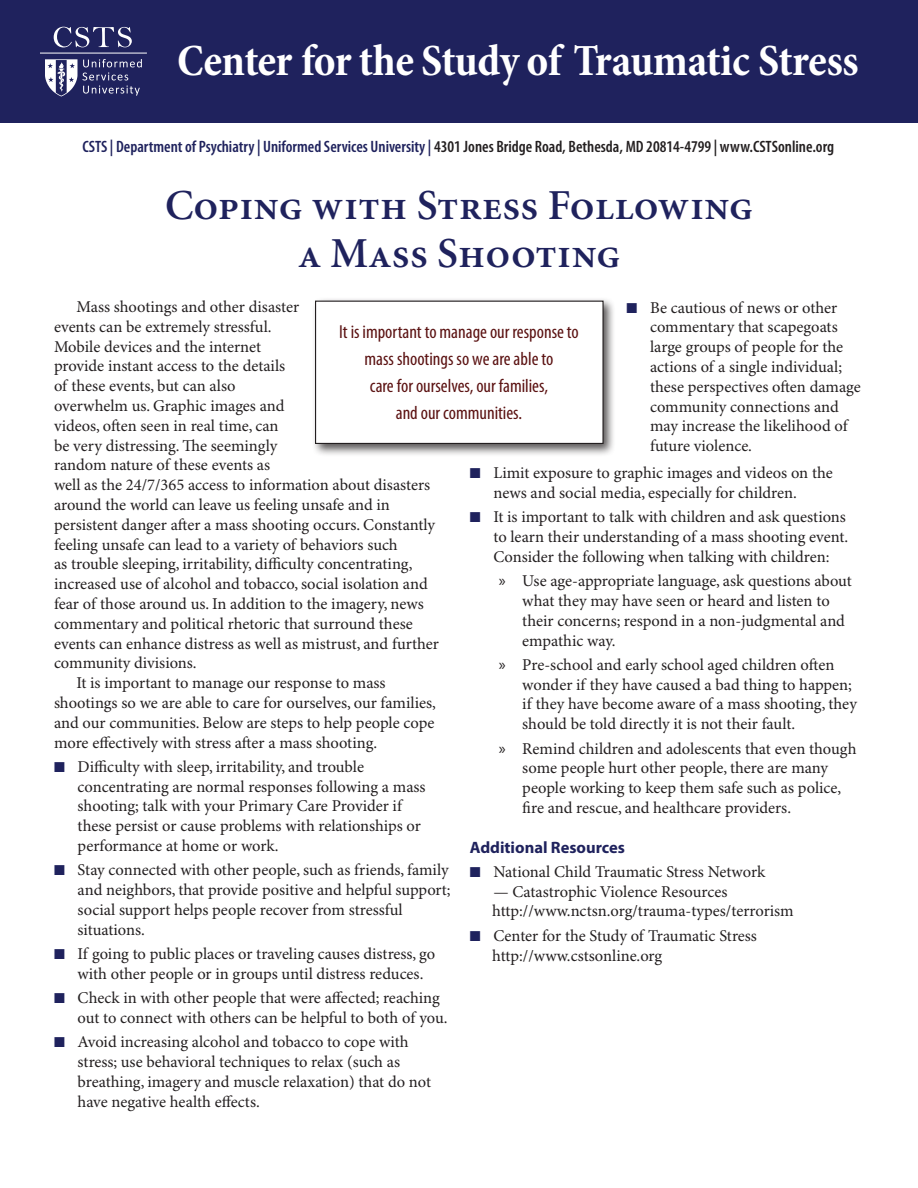
<style>
.page{position:relative;width:918px;height:1188px;background:#fff}
.page>*{position:absolute;margin:0;border:0;box-sizing:border-box;transform-origin:0 0}
.Subhead_2{font:700 condensed 45px "Minion Pro";letter-spacing:-.015em;color:#fff}
.t1{font:42.75px "Minion Semibold SC";color:#1f225d}
.PQ_centered{font:condensed 18.9px "Myriad Pro";color:#5b1212}
.text{font:16.5px/19.8px "Minion Pro";color:#231f20}
.text-2{font:600 condensed 16.5px "Myriad Pro";color:#231f20}
.t2{font:700 16.5px "Myriad Pro";color:#1f225d}
.s1{color:#1f225d}
.s2{font-family:"Myriad Pro"}
</style>
<div class="page">
<div style="left:312px;top:297px;width:304px;height:159px;background:#231f20;opacity:.75"></div>
<div style="left:316px;top:301px;width:287px;height:142px;background:#fff"></div>
<div style="left:315px;top:301px;width:289px;height:143px;border:1px solid #231f20"></div>
<div style="left:0;top:0;width:918px;height:123px;background:#1f225d"></div>
<svg style="left:83px;top:59px;width:59px;height:37px"></svg>
<svg style="left:45px;top:59px;width:32px;height:38px"></svg>
<hr style="left:40px;top:53px;width:107px;height:1px;background:#fff">
<svg style="left:54px;top:27px;width:78px;height:20px"></svg>
<p class="Subhead_2" style="left:177px;top:34px;width:683px">Center for the Study of Traumatic Stress</p>
<p class="text-2" style="left:82px;top:138px;width:753px"><span class="s1">CSTS | Department of Psychiatry | Uniformed Services University |</span> 4301 Jones Bridge Road, Bethesda, MD 20814-4799 | www.CSTSonline.org</p>
<p class="t1" style="left:165px;top:183px;width:589px">Coping with Stress Following</p>
<p class="t1" style="left:298px;top:231px;width:324px">a Mass Shooting</p>
<p class="text" style="left:54px;top:298px;width:387px;text-indent:22px">Mass shootings and other disaster<br>events can be extremely stressful.<br>Mobile devices and the internet<br>provide instant access to the details<br>of these events, but can also<br>overwhelm us. Graphic images and<br>videos, often seen in real time, can<br>be very distressing. The seemingly<br>random nature of these events as<br>well as the 24/7/365 access to information about disasters around the world can leave us feeling unsafe and in persistent danger after a mass shooting occurs. Constantly feeling unsafe can lead to a variety of behaviors such<br>as trouble sleeping, irritability, difficulty concentrating, increased use of alcohol and tobacco, social isolation and fear of those around us. In addition to the imagery, news commentary and political rhetoric that surround these events can enhance distress as well as mistrust, and further community divisions.</p>
<p class="text" style="left:54px;top:674px;width:383px;text-indent:22px">It is important to manage our response to mass shootings so we are able to care for ourselves, our families, and our communities. Below are steps to help people cope more effectively with stress after a mass shooting.</p>
<p class="text" style="left:78px;top:757px;width:349px;text-indent:-24px"><span class="s1">■</span> Difficulty with sleep, irritability, and trouble concentrating are normal responses following a mass shooting; talk with your Primary Care Provider if these persist or cause problems with relationships or performance at home or work.</p>
<p class="text" style="left:78px;top:861px;width:375px;text-indent:-24px"><span class="s1">■</span> Stay connected with other people, such as friends, family and neighbors, that provide positive and helpful support; social support helps people recover from stressful situations.</p>
<p class="text" style="left:78px;top:945px;width:359px;text-indent:-24px"><span class="s1">■</span> If going to public places or traveling causes distress, go with other people or in groups until distress reduces.</p>
<p class="text" style="left:78px;top:989px;width:371px;text-indent:-24px"><span class="s1">■</span> Check in with other people that were affected; reaching out to connect with others can be helpful to both of you.</p>
<p class="text" style="left:78px;top:1033px;width:355px;text-indent:-24px"><span class="s1">■</span> Avoid increasing alcohol and tobacco to cope with stress; use behavioral techniques to relax (such as breathing, imagery and muscle relaxation) that do not have negative health effects.</p>
<p class="text" style="left:650px;top:298px;width:212px;text-indent:-24px"><span class="s1">■</span> Be cautious of news or other commentary that scapegoats large groups of people for the actions of a single individual; these perspectives often damage community connections and may increase the likelihood of future violence.</p>
<p class="PQ_centered" style="left:339px;top:321px;width:241px">It is important to manage our response to</p>
<p class="PQ_centered" style="left:365px;top:348px;width:190px">mass shootings so we are able to</p>
<p class="PQ_centered" style="left:370px;top:375px;width:180px">care for ourselves, our families,</p>
<p class="PQ_centered" style="left:396px;top:402px;width:128px">and our communities.</p>
<p class="text" style="left:493px;top:464px;width:341px;text-indent:-24px"><span class="s1">■</span> Limit exposure to graphic images and videos on the news and social media, especially for children.</p>
<p class="text" style="left:493px;top:508px;width:356px;text-indent:-24px"><span class="s1">■</span> It is important to talk with children and ask questions to learn their understanding of a mass shooting event.<br>Consider the following when talking with children:</p>
<p class="text" style="left:522px;top:572px;width:331px;text-indent:-24px"><span class="s2">x</span> Use age-appropriate language, ask questions about what they may have seen or heard and listen to their concerns; respond in a non-judgmental and empathic way.</p>
<p class="text" style="left:522px;top:655px;width:336px;text-indent:-24px"><span class="s2">x</span> Pre-school and early school aged children often wonder if they have caused a bad thing to happen; if they have become aware of a mass shooting, they should be told directly it is not their fault.</p>
<p class="text" style="left:522px;top:739px;width:336px;text-indent:-24px"><span class="s2">x</span> Remind children and adolescents that even though some people hurt other people, there are many people working to keep them safe such as police, fire and rescue, and healthcare providers.</p>
<p class="t2" style="left:470px;top:838px;width:157px">Additional Resources</p>
<p class="text" style="left:470px;top:862px;width:297px"><span class="s1">■</span> National Child Traumatic Stress Network</p>
<p class="text" style="left:493px;top:882px;width:236px">— Catastrophic Violence Resources</p>
<p class="text" style="left:492px;top:902px;width:303px">http://www.nctsn.org/trauma-types/terrorism</p>
<p class="text" style="left:470px;top:926px;width:289px"><span class="s1">■</span> Center for the Study of Traumatic Stress</p>
<p class="text" style="left:492px;top:946px;width:172px">http://www.cstsonline.org</p>
</div>
